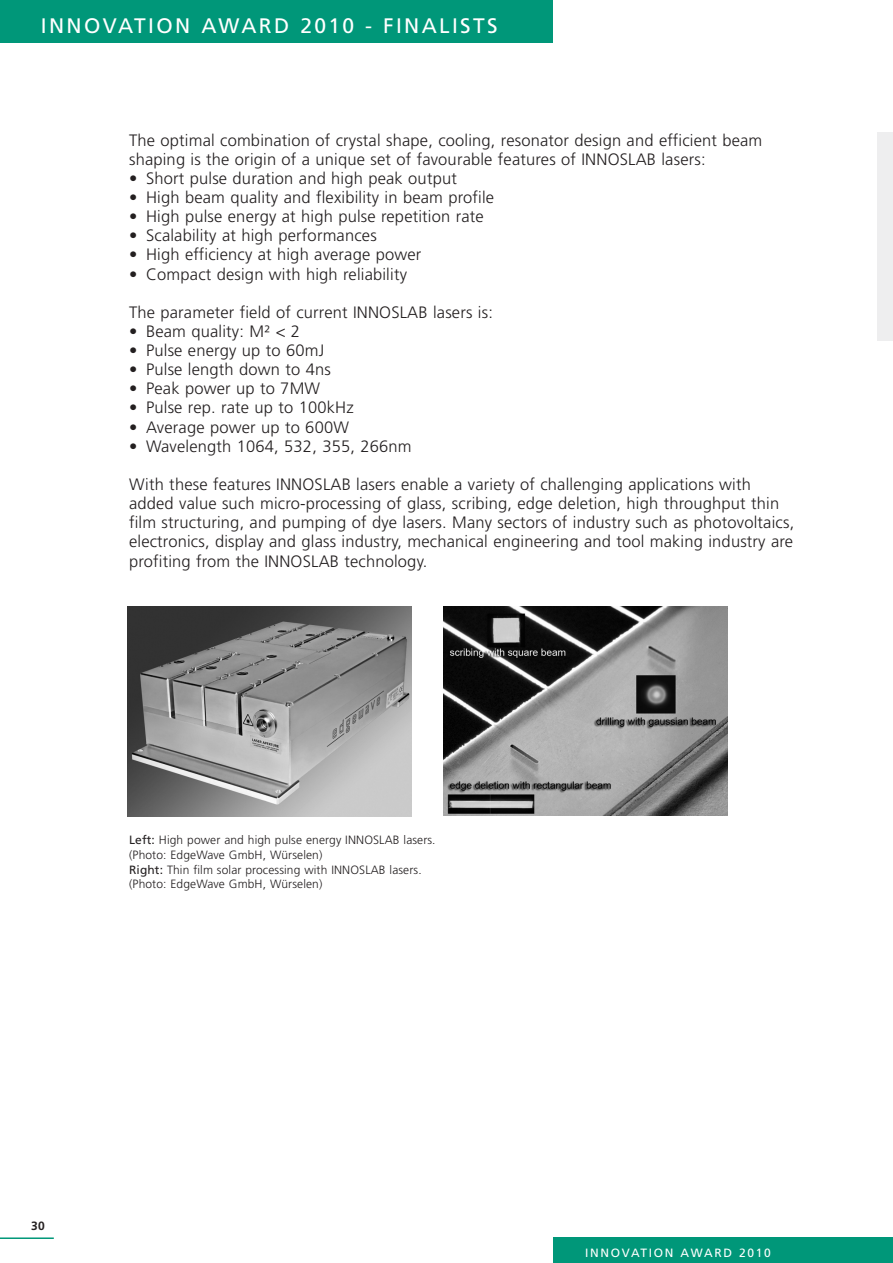
<style>
.page{position:relative;width:893px;height:1263px;background:#fff}
.page>*{position:absolute;margin:0;border:0;box-sizing:border-box;transform-origin:0 0}
.t1{font:21px "Frutiger";letter-spacing:.11em;color:#fff}
.t2{font:300 16.5px/19.2px "Frutiger";letter-spacing:.01em;color:#231f20}
.t3{font:300 12px/14.7px "Frutiger";letter-spacing:.01em;color:#231f20}
.t4{font:12px "Frutiger";letter-spacing:.14em;color:#fff}
.t5{font:700 12px "Frutiger";color:#231f20}
.s1{font-weight:400}
</style>
<div class="page">
<div style="left:877px;top:132px;width:16px;height:208px;background:#eeeeef"></div>
<hr style="left:0;top:1237px;width:54px;height:2px;background:#009779">
<div style="left:0;top:0;width:553px;height:43px;background:#009779"></div>
<div style="left:553px;top:1237px;width:340px;height:26px;background:#009779"></div>
<img style="left:128px;top:606px;width:283px;height:210px">
<img style="left:443px;top:606px;width:284px;height:209px">
<p class="t1" style="left:41px;top:17px;width:458px">INNOVATION AWARD 2010 - FINALISTS</p>
<p class="t2" style="left:129px;top:132px;width:635px">The optimal combination of crystal shape, cooling, resonator design and efficient beam shaping is the origin of a unique set of favourable features of INNOSLAB lasers:</p>
<p class="t2" style="left:129px;top:170px;width:329px">• Short pulse duration and high peak output</p>
<p class="t2" style="left:129px;top:189px;width:367px">• High beam quality and flexibility in beam profile</p>
<p class="t2" style="left:129px;top:208px;width:356px">• High pulse energy at high pulse repetition rate</p>
<p class="t2" style="left:129px;top:227px;width:249px">• Scalability at high performances</p>
<p class="t2" style="left:129px;top:246px;width:294px">• High efficiency at high average power</p>
<p class="t2" style="left:129px;top:266px;width:279px">• Compact design with high reliability</p>
<p class="t2" style="left:129px;top:304px;width:365px">The parameter field of current INNOSLAB lasers is:</p>
<p class="t2" style="left:129px;top:323px;width:173px">• Beam quality: M² &lt; 2</p>
<p class="t2" style="left:129px;top:342px;width:197px">• Pulse energy up to 60mJ</p>
<p class="t2" style="left:129px;top:361px;width:203px">• Pulse length down to 4ns</p>
<p class="t2" style="left:129px;top:380px;width:193px">• Peak power up to 7MW</p>
<p class="t2" style="left:129px;top:399px;width:226px">• Pulse rep. rate up to 100kHz</p>
<p class="t2" style="left:129px;top:419px;width:221px">• Average power up to 600W</p>
<p class="t2" style="left:129px;top:438px;width:284px">• Wavelength 1064, 532, 355, 266nm</p>
<p class="t2" style="left:129px;top:476px;width:667px">With these features INNOSLAB lasers enable a variety of challenging applications with added value such micro-processing of glass, scribing, edge deletion, high throughput thin film structuring, and pumping of dye lasers. Many sectors of industry such as photovoltaics, electronics, display and glass industry, mechanical engineering and tool making industry are profiting from the INNOSLAB technology.</p>
<p class="t3" style="left:129px;top:834px;width:308px"><span class="s1">Left:</span> High power and high pulse energy INNOSLAB lasers. (Photo: EdgeWave GmbH, Würselen)<br><span class="s1">Right:</span> Thin film solar processing with INNOSLAB lasers. (Photo: EdgeWave GmbH, Würselen)</p>
<p class="t5" style="left:31px;top:1221px;width:15px">30</p>
<p class="t4" style="left:585px;top:1247px;width:187px">INNOVATION AWARD 2010</p>
</div>
